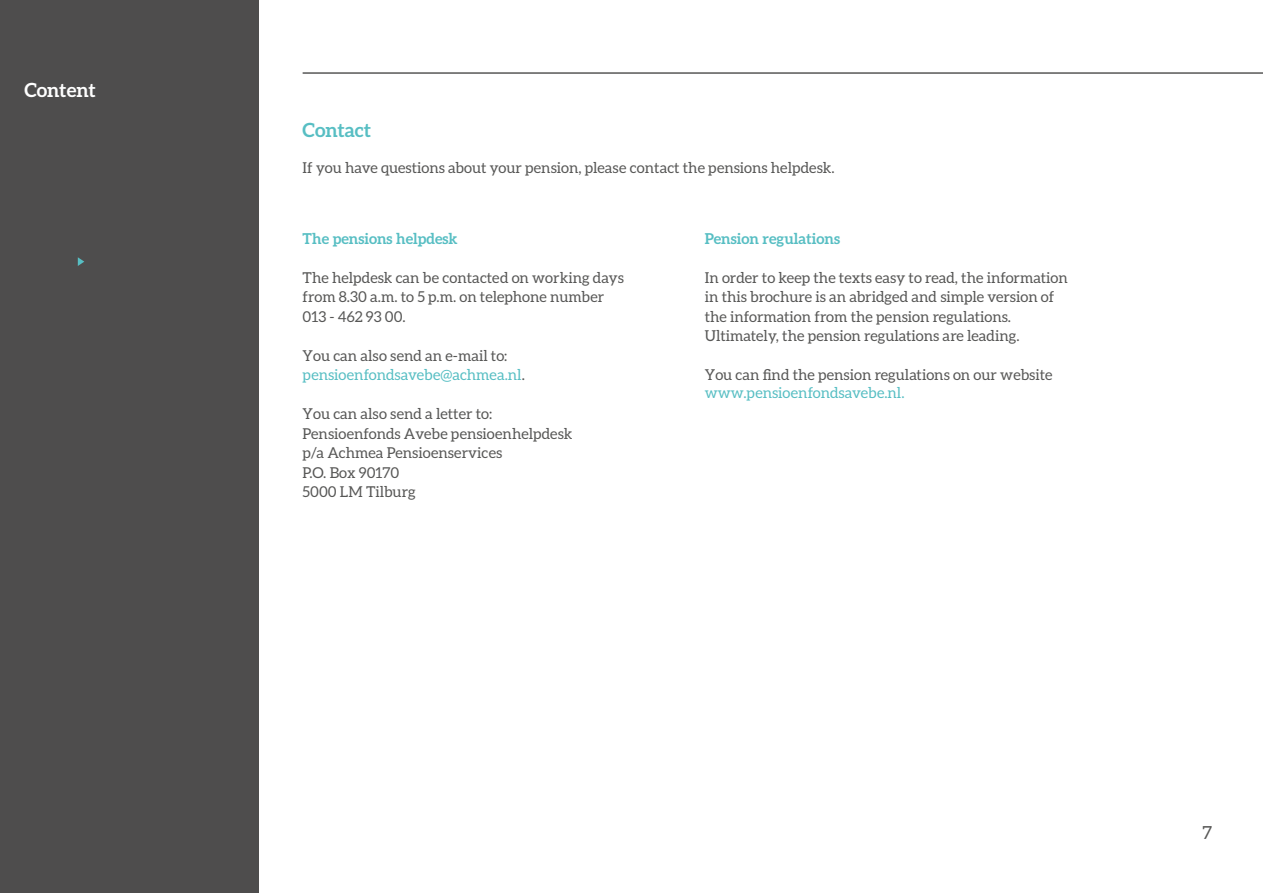
<style>
.page{position:relative;width:1263px;height:893px;background:#fff}
.page>*{position:absolute;margin:0;border:0;box-sizing:border-box;transform-origin:0 0}
.t1{font:700 19.5px "Aleo";color:#57bec3}
.t2{font:700 19.5px "Aleo";color:#fff}
.t3{font:18px "Aleo";color:#575756}
.t4{font:15px/19.5px "Aleo";color:#575756}
.t5{font:15px/19.5px "Aleo";color:#57bec3}
.t6{font:700 15px "Aleo";color:#57bec3}
.s1{color:#575756}
</style>
<div class="page">
<div style="left:0;top:0;width:259px;height:893px;background:#4e4d4d"></div>
<hr style="left:303px;top:72px;width:960px;height:2px;background:#575756">
<svg style="left:78px;top:257px;width:6px;height:9px"></svg>
<h1 class="t2" style="left:24px;top:78px;width:73px">Content</h1>
<h1 class="t1" style="left:303px;top:119px;width:70px">Contact</h1>
<p class="t4" style="left:303px;top:158px;width:533px">If you have questions about your pension, please contact the pensions helpdesk.</p>
<p class="t6" style="left:303px;top:230px;width:157px">The pensions helpdesk</p>
<p class="t4" style="left:303px;top:267px;width:323px">The helpdesk can be contacted on working days from 8.30 a.m. to 5 p.m. on telephone number<br>013 - 462 93 00.</p>
<p class="t5" style="left:303px;top:345px;width:224px"><span class="s1">You can also send an e-mail to: </span>pensioenfondsavebe@achmea.nl<span class="s1">.</span></p>
<p class="t4" style="left:303px;top:404px;width:271px">You can also send a letter to:<br>Pensioenfonds Avebe pensioenhelpdesk p/a Achmea Pensioenservices<br>P.O. Box 90170<br>5000 LM Tilburg</p>
<p class="t6" style="left:705px;top:230px;width:137px">Pension regulations</p>
<p class="t4" style="left:705px;top:267px;width:364px">In order to keep the texts easy to read, the information in this brochure is an abridged and simple version of the information from the pension regulations.<br>Ultimately, the pension regulations are leading.</p>
<p class="t4" style="left:705px;top:365px;width:349px">You can find the pension regulations on our website</p>
<p class="t5" style="left:705px;top:383px;width:201px">www.pensioenfondsavebe.nl.</p>
<p class="t3" style="left:1202px;top:823px;width:11px">7</p>
</div>
